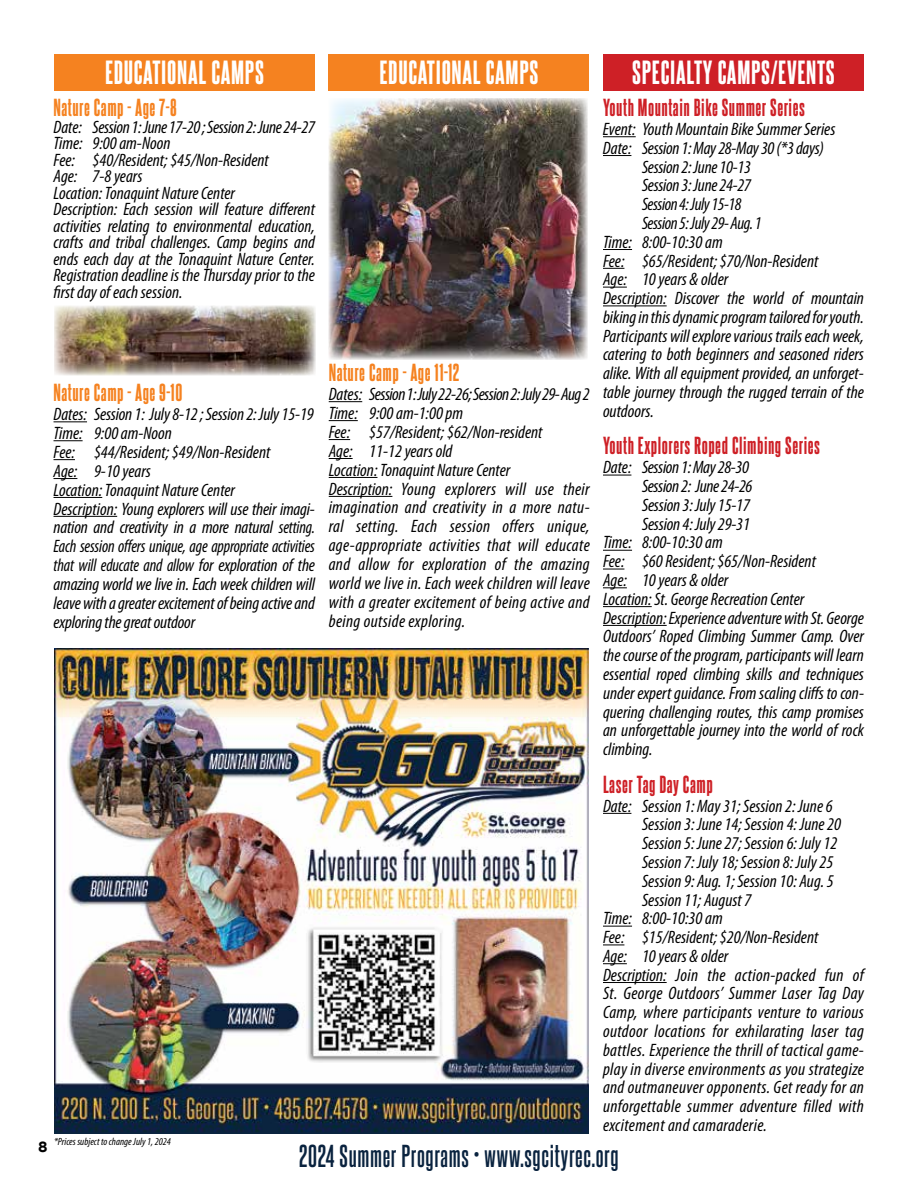
<style>
.page{position:relative;width:918px;height:1188px;background:#fff}
.page>*{position:absolute;margin:0;border:0;box-sizing:border-box;transform-origin:0 0}
.t1{font:28.5px "Steelfish Eb";letter-spacing:.025em;color:#fff}
.t2{font:700 27px "Steelfish Rg";letter-spacing:.025em;color:#0a233f}
.t3{font:21px "Steelfish Eb";letter-spacing:.025em;color:#ce2026}
.t4{font:21px "Steelfish Eb";letter-spacing:.025em;color:#f58220}
.t5{font:italic condensed 18px/18.9px "Myriad Pro";color:#000}
.t6{font:italic condensed 18px/18.9px "Myriad Pro";letter-spacing:.02em;color:#000}
.t7{font:italic condensed 18px "Myriad Pro";letter-spacing:-.02em;color:#000}
.t8{font:italic condensed 18px "Myriad Pro";letter-spacing:-.025em;color:#000}
.t9{font:700 15px "Gotham";color:#000}
.t10{font:italic condensed 10.5px "Myriad Pro";color:#000}
</style>
<div class="page">
<hr style="left:54px;top:421px;width:33px;height:1px;background:#000">
<svg style="left:54px;top:440px;width:29px;height:1px"></svg>
<svg style="left:54px;top:459px;width:21px;height:1px"></svg>
<svg style="left:54px;top:478px;width:23px;height:1px"></svg>
<hr style="left:54px;top:497px;width:48px;height:1px;background:#000">
<hr style="left:54px;top:516px;width:63px;height:1px;background:#000">
<hr style="left:329px;top:401px;width:33px;height:1px;background:#000">
<svg style="left:329px;top:420px;width:29px;height:1px"></svg>
<svg style="left:329px;top:439px;width:21px;height:1px"></svg>
<svg style="left:329px;top:458px;width:24px;height:1px"></svg>
<hr style="left:329px;top:477px;width:48px;height:1px;background:#000">
<hr style="left:329px;top:496px;width:63px;height:1px;background:#000">
<hr style="left:603px;top:136px;width:33px;height:1px;background:#000">
<svg style="left:603px;top:155px;width:28px;height:1px"></svg>
<svg style="left:603px;top:249px;width:29px;height:1px"></svg>
<svg style="left:603px;top:268px;width:21px;height:1px"></svg>
<svg style="left:603px;top:287px;width:24px;height:1px"></svg>
<hr style="left:603px;top:305px;width:64px;height:1px;background:#000">
<svg style="left:603px;top:475px;width:28px;height:1px"></svg>
<svg style="left:603px;top:550px;width:29px;height:1px"></svg>
<svg style="left:603px;top:569px;width:21px;height:1px"></svg>
<svg style="left:603px;top:587px;width:24px;height:1px"></svg>
<hr style="left:603px;top:606px;width:49px;height:1px;background:#000">
<hr style="left:603px;top:625px;width:64px;height:1px;background:#000">
<svg style="left:603px;top:813px;width:28px;height:1px"></svg>
<svg style="left:603px;top:926px;width:29px;height:1px"></svg>
<svg style="left:603px;top:944px;width:21px;height:1px"></svg>
<svg style="left:603px;top:963px;width:24px;height:1px"></svg>
<hr style="left:603px;top:982px;width:64px;height:1px;background:#000">
<div style="left:54px;top:54px;width:261px;height:36px;background:#f58220"></div>
<div style="left:328px;top:54px;width:262px;height:36px;background:#f58220"></div>
<img style="left:54px;top:306px;width:261px;height:69px">
<div style="left:603px;top:54px;width:261px;height:36px;background:#ce2026"></div>
<img style="left:54px;top:648px;width:535px;height:486px">
<img style="left:328px;top:98px;width:260px;height:262px">
<h1 class="t1" style="left:105px;top:52px;width:160px">EDUCATIONAL CAMPS</h1>
<h1 class="t1" style="left:380px;top:52px;width:160px">EDUCATIONAL CAMPS</h1>
<h1 class="t1" style="left:632px;top:52px;width:204px">SPECIALTY CAMPS/EVENTS</h1>
<p class="t4" style="left:54px;top:92px;width:125px">Nature Camp - Age 7-8</p>
<p class="t5" style="left:54px;top:118px;width:263px;line-height:16.5px">Date: Session 1: June 17-20 ; Session 2: June 24-27<br>Time: 9:00 am-Noon<br>Fee: $40/Resident; $45/Non-Resident<br>Age: 7-8 years<br>Location: Tonaquint Nature Center<br>Description: Each session will feature different activities relating to environmental education, crafts and tribal challenges. Camp begins and ends each day at the Tonaquint Nature Center.<br>Registration deadline is the Thursday prior to the first day of each session.</p>
<p class="t4" style="left:54px;top:377px;width:130px">Nature Camp - Age 9-10</p>
<p class="t5" style="left:54px;top:404px;width:263px">Dates: Session 1: July 8-12 ; Session 2: July 15-19<br>Time: 9:00 am-Noon<br>Fee: $44/Resident; $49/Non-Resident<br>Age: 9-10 years<br>Location: Tonaquint Nature Center<br>Description: Young explorers will use their imagi&shy;nation and creativity in a more natural setting.<br>Each session offers unique, age appropriate activities that will educate and allow for exploration of the amazing world we live in. Each week children will leave with a greater excitement of being active and exploring the great outdoor</p>
<p class="t4" style="left:329px;top:357px;width:132px">Nature Camp - Age 11-12</p>
<p class="t6" style="left:329px;top:384px;width:263px">Dates: Session 1: July 22-26; Session 2: July 29- Aug 2<br>Time: 9:00 am-1:00 pm<br>Fee: $57/Resident; $62/Non-resident<br>Age: 11-12 years old<br>Location: Tonaquint Nature Center<br>Description: Young explorers will use their imagination and creativity in a more natu&shy;ral setting. Each session offers unique, age-appropriate activities that will educate and allow for exploration of the amazing world we live in. Each week children will leave with a greater excitement of being active and being outside exploring.</p>
<p class="t3" style="left:603px;top:92px;width:204px">Youth Mountain Bike Summer Series</p>
<p class="t5" style="left:603px;top:119px;width:234px">Event: Youth Mountain Bike Summer Series</p>
<p class="t5" style="left:603px;top:138px;width:223px">Date: Session 1: May 28-May 30 (*3 days)</p>
<p class="t5" style="left:642px;top:157px;width:110px">Session 2: June 10-13</p>
<p class="t5" style="left:642px;top:176px;width:110px">Session 3: June 24-27</p>
<p class="t8" style="left:642px;top:193px;width:101px">Session 4: July 15-18</p>
<p class="t8" style="left:642px;top:212px;width:121px">Session 5: July 29- Aug. 1</p>
<p class="t5" style="left:603px;top:232px;width:121px">Time: 8:00-10:30 am</p>
<p class="t5" style="left:603px;top:251px;width:217px">Fee: $65/Resident; $70/Non-Resident</p>
<p class="t5" style="left:603px;top:270px;width:127px">Age: 10 years &amp; older</p>
<p class="t5" style="left:603px;top:288px;width:263px">Description: Discover the world of mountain</p>
<p class="t5" style="left:603px;top:307px;width:263px">biking in this dynamic program tailored for youth.</p>
<p class="t5" style="left:603px;top:326px;width:263px">Participants will explore various trails each week,</p>
<p class="t5" style="left:603px;top:345px;width:263px">catering to both beginners and seasoned riders</p>
<p class="t5" style="left:603px;top:364px;width:262px">alike. With all equipment provided, an unforget-</p>
<p class="t5" style="left:603px;top:382px;width:262px">table journey through the rugged terrain of the</p>
<p class="t5" style="left:603px;top:401px;width:52px">outdoors.</p>
<p class="t3" style="left:603px;top:431px;width:219px">Youth Explorers Roped Climbing Series</p>
<p class="t7" style="left:603px;top:456px;width:148px">Date: Session 1: May 28-30</p>
<p class="t7" style="left:642px;top:475px;width:112px">Session 2: June 24-26</p>
<p class="t5" style="left:642px;top:495px;width:109px">Session 3: July 15-17</p>
<p class="t5" style="left:642px;top:514px;width:109px">Session 4: July 29-31</p>
<p class="t5" style="left:603px;top:533px;width:121px">Time: 8:00-10:30 am</p>
<p class="t5" style="left:603px;top:552px;width:215px">Fee: $60 Resident; $65/Non-Resident</p>
<p class="t5" style="left:603px;top:570px;width:127px">Age: 10 years &amp; older</p>
<p class="t5" style="left:603px;top:589px;width:203px">Location: St. George Recreation Center</p>
<p class="t5" style="left:603px;top:608px;width:263px">Description: Experience adventure with St. George</p>
<p class="t5" style="left:603px;top:627px;width:262px">Outdoors’ Roped Climbing Summer Camp. Over</p>
<p class="t5" style="left:603px;top:646px;width:262px">the course of the program, participants will learn</p>
<p class="t5" style="left:603px;top:664px;width:262px">essential roped climbing skills and techniques</p>
<p class="t5" style="left:603px;top:683px;width:263px">under expert guidance. From scaling cliffs to con-</p>
<p class="t5" style="left:603px;top:702px;width:262px">quering challenging routes, this camp promises</p>
<p class="t5" style="left:603px;top:721px;width:263px">an unforgettable journey into the world of rock</p>
<p class="t5" style="left:603px;top:740px;width:51px">climbing.</p>
<p class="t3" style="left:603px;top:769px;width:111px">Laser Tag Day Camp</p>
<p class="t5" style="left:603px;top:796px;width:231px">Date: Session 1: May 31; Session 2: June 6</p>
<p class="t5" style="left:642px;top:815px;width:201px">Session 3: June 14; Session 4: June 20</p>
<p class="t5" style="left:642px;top:834px;width:197px">Session 5: June 27; Session 6: July 12</p>
<p class="t5" style="left:642px;top:852px;width:193px">Session 7: July 18; Session 8: July 25</p>
<p class="t5" style="left:642px;top:871px;width:193px">Session 9: Aug. 1; Session 10: Aug. 5</p>
<p class="t5" style="left:642px;top:890px;width:111px">Session 11; August 7</p>
<p class="t5" style="left:603px;top:909px;width:121px">Time: 8:00-10:30 am</p>
<p class="t5" style="left:603px;top:928px;width:217px">Fee: $15/Resident; $20/Non-Resident</p>
<p class="t5" style="left:603px;top:946px;width:127px">Age: 10 years &amp; older</p>
<p class="t6" style="left:603px;top:965px;width:263px">Description: Join the action-packed fun of</p>
<p class="t6" style="left:603px;top:984px;width:263px">St. George Outdoors’ Summer Laser Tag Day</p>
<p class="t6" style="left:603px;top:1003px;width:263px">Camp, where participants venture to various</p>
<p class="t6" style="left:603px;top:1021px;width:263px">outdoor locations for exhilarating laser tag</p>
<p class="t6" style="left:603px;top:1040px;width:263px">battles. Experience the thrill of tactical game-</p>
<p class="t6" style="left:603px;top:1059px;width:263px">play in diverse environments as you strategize</p>
<p class="t6" style="left:603px;top:1078px;width:262px">and outmaneuver opponents. Get ready for an</p>
<p class="t6" style="left:603px;top:1097px;width:263px">unforgettable summer adventure filled with</p>
<p class="t6" style="left:603px;top:1115px;width:165px">excitement and camaraderie.</p>
<p class="t10" style="left:54px;top:1135px;width:118px">*Prices subject to change July 1, 2024</p>
<p class="t9" style="left:38px;top:1138px;width:11px">8</p>
<h2 class="t2" style="left:299px;top:1137px;width:321px">2024 Summer Programs • www.sgcityrec.org</h2>
</div>
